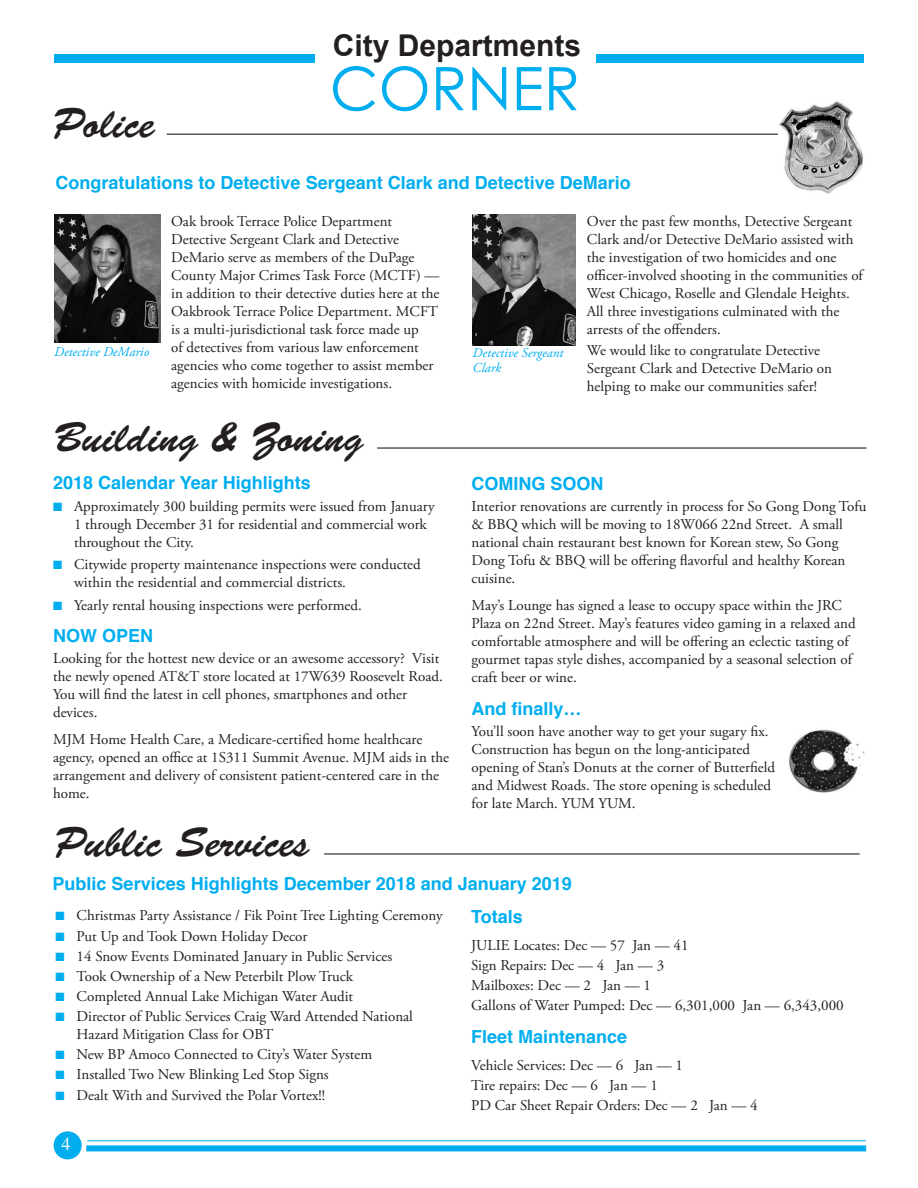
<style>
.page{position:relative;width:918px;height:1188px;background:#fff}
.page>*{position:absolute;margin:0;border:0;box-sizing:border-box;transform-origin:0 0}
.body{font:60px "Century Gothic";color:#00aeef}
.departments_corner{font:42px "Brush Script Std";color:#231f20}
.body-2{font:700 30px "Arial";color:#231f20}
.subhead2{font:700 18px "Helvetica";color:#00aeef}
.t1{font:18px "Times";color:#fff}
._03_bef_body{font:15px/18px "Adobe Garamond Pro";color:#231f20}
.body-3{font:15px/18px "Adobe Garamond Pro";color:#231f20}
.hang_inds{font:15px/18px "Adobe Garamond Pro";color:#231f20}
.captions{font:italic 13.5px/15px "Adobe Garamond Pro";color:#00aeef}
.s1{color:#00aeef}
</style>
<div class="page">
<div style="left:54px;top:54px;width:810px;height:9px;background:#00aeef"></div>
<div style="left:54px;top:1131px;width:28px;height:28px;background:#00aeef;border-radius:50%"></div>
<div style="left:86px;top:1145px;width:780px;height:6px;background:#00aeef"></div>
<hr style="left:87px;top:1140px;width:779px;height:1px;background:#00aeef">
<hr style="left:324px;top:853px;width:536px;height:2px;background:#231f20">
<hr style="left:167px;top:134px;width:690px;height:1px;background:#231f20">
<img style="left:778px;top:101px;width:85px;height:93px">
<hr style="left:377px;top:447px;width:489px;height:2px;background:#231f20">
<div style="left:316px;top:39px;width:280px;height:30px;background:#fff"></div>
<img style="left:789px;top:729px;width:76px;height:64px">
<img style="left:473px;top:215px;width:102px;height:130px">
<img style="left:54px;top:215px;width:106px;height:128px">
<p class="departments_corner" style="left:53px;top:100px;width:104px">Police</p>
<p class="body-2" style="left:333px;top:25px;width:250px">City Departments</p>
<p class="body" style="left:330px;top:52px;width:252px">CORNER</p>
<p class="subhead2" style="left:56px;top:169px;width:577px">Congratulations to Detective Sergeant Clark and Detective DeMario</p>
<p class="captions" style="left:54px;top:345px;width:97px">Detective DeMario</p>
<p class="_03_bef_body" style="left:171px;top:213px;width:270px">Oak brook Terrace Police Department Detective Sergeant Clark and Detective DeMario serve as members of the DuPage County Major Crimes Task Force (MCTF) — in addition to their detective duties here at the Oakbrook Terrace Police Department. MCFT is a multi-jurisdictional task force made up<br>of detectives from various law enforcement agencies who come together to assist member agencies with homicide investigations.</p>
<p class="body-3" style="left:587px;top:213px;width:278px">Over the past few months, Detective Sergeant Clark and/or Detective DeMario assisted with the investigation of two homicides and one officer-involved shooting in the communities of West Chicago, Roselle and Glendale Heights.<br>All three investigations culminated with the arrests of the offenders.</p>
<p class="_03_bef_body" style="left:587px;top:342px;width:247px">We would like to congratulate Detective<br>Sergeant Clark and Detective DeMario on helping to make our communities safer!</p>
<p class="captions" style="left:473px;top:346px;width:92px">Detective Sergeant<br>Clark</p>
<p class="departments_corner" style="left:53px;top:414px;width:312px">Building &amp; Zoning</p>
<p class="subhead2" style="left:53px;top:468px;width:259px">2018 Calendar Year Highlights</p>
<p class="hang_inds" style="left:74px;top:498px;width:362px;text-indent:-21px"><span class="s1">■</span> Approximately 300 building permits were issued from January<br>1 through December 31 for residential and commercial work throughout the City.</p>
<p class="hang_inds" style="left:74px;top:556px;width:348px;text-indent:-21px"><span class="s1">■</span> Citywide property maintenance inspections were conducted within the residential and commercial districts.</p>
<p class="hang_inds" style="left:53px;top:596px;width:310px"><span class="s1">■</span> Yearly rental housing inspections were performed.</p>
<p class="subhead2" style="left:53px;top:621px;width:102px">NOW OPEN</p>
<p class="_03_bef_body" style="left:53px;top:650px;width:391px">Looking for the hottest new device or an awesome accessory? Visit the newly opened AT&amp;T store located at 17W639 Roosevelt Road.<br>You will find the latest in cell phones, smartphones and other devices.</p>
<p class="body-3" style="left:53px;top:731px;width:397px">MJM Home Health Care, a Medicare-certified home healthcare agency, opened an office at 1S311 Summit Avenue. MJM aids in the arrangement and delivery of consistent patient-centered care in the home.</p>
<p class="departments_corner" style="left:54px;top:819px;width:257px">Public Services</p>
<p class="subhead2" style="left:472px;top:469px;width:134px">COMING SOON</p>
<p class="_03_bef_body" style="left:472px;top:498px;width:396px">Interior renovations are currently in process for So Gong Dong Tofu &amp; BBQ which will be moving to 18W066 22nd Street. A small national chain restaurant best known for Korean stew, So Gong Dong Tofu &amp; BBQ will be offering flavorful and healthy Korean cuisine.</p>
<p class="body-3" style="left:472px;top:597px;width:386px">May’s Lounge has signed a lease to occupy space within the JRC Plaza on 22nd Street. May’s features video gaming in a relaxed and comfortable atmosphere and will be offering an eclectic tasting of gourmet tapas style dishes, accompanied by a seasonal selection of craft beer or wine.</p>
<p class="subhead2" style="left:472px;top:694px;width:112px">And finally…</p>
<p class="_03_bef_body" style="left:472px;top:723px;width:305px">You’ll soon have another way to get your sugary fix.<br>Construction has begun on the long-anticipated opening of Stan’s Donuts at the corner of Butterfield and Midwest Roads. The store opening is scheduled for late March. YUM YUM.</p>
<p class="subhead2" style="left:53px;top:869px;width:521px">Public Services Highlights December 2018 and January 2019</p>
<p class="hang_inds" style="left:56px;top:907px;width:389px"><span class="s1">■</span> Christmas Party Assistance / Fik Point Tree Lighting Ceremony</p>
<p class="hang_inds" style="left:56px;top:927px;width:253px"><span class="s1">■</span> Put Up and Took Down Holiday Decor</p>
<p class="hang_inds" style="left:56px;top:947px;width:338px"><span class="s1">■</span> 14 Snow Events Dominated January in Public Services</p>
<p class="hang_inds" style="left:56px;top:968px;width:299px"><span class="s1">■</span> Took Ownership of a New Peterbilt Plow Truck</p>
<p class="hang_inds" style="left:56px;top:988px;width:299px"><span class="s1">■</span> Completed Annual Lake Michigan Water Audit</p>
<p class="hang_inds" style="left:77px;top:1008px;width:338px;text-indent:-21px"><span class="s1">■</span> Director of Public Services Craig Ward Attended National<br>Hazard Mitigation Class for OBT</p>
<p class="hang_inds" style="left:56px;top:1046px;width:318px"><span class="s1">■</span> New BP Amoco Connected to City’s Water System</p>
<p class="hang_inds" style="left:56px;top:1066px;width:275px"><span class="s1">■</span> Installed Two New Blinking Led Stop Signs</p>
<p class="hang_inds" style="left:56px;top:1086px;width:271px"><span class="s1">■</span> Dealt With and Survived the Polar Vortex!!</p>
<p class="t1" style="left:62px;top:1127px;width:10px">4</p>
<p class="subhead2" style="left:471px;top:902px;width:53px">Totals</p>
<p class="body-3" style="left:471px;top:936px;width:219px">JULIE Locates: Dec — 57 Jan — 41</p>
<p class="body-3" style="left:471px;top:957px;width:195px">Sign Repairs: Dec — 4 Jan — 3</p>
<p class="body-3" style="left:471px;top:977px;width:181px">Mailboxes: Dec — 2 Jan — 1</p>
<p class="body-3" style="left:471px;top:997px;width:374px">Gallons of Water Pumped: Dec — 6,301,000 Jan — 6,343,000</p>
<p class="subhead2" style="left:471px;top:1023px;width:158px">Fleet Maintenance</p>
<p class="body-3" style="left:471px;top:1057px;width:213px">Vehicle Services: Dec — 6 Jan — 1</p>
<p class="body-3" style="left:471px;top:1077px;width:188px">Tire repairs: Dec — 6 Jan — 1</p>
<p class="body-3" style="left:471px;top:1097px;width:288px">PD Car Sheet Repair Orders: Dec — 2 Jan — 4</p>
</div>
